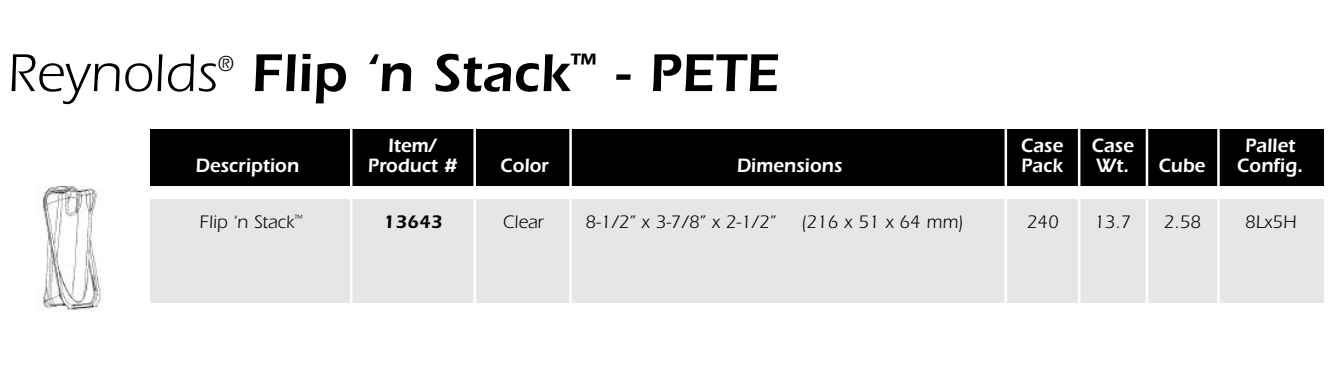
<style>
.page{position:relative;width:1328px;height:383px;background:#fff}
.page>*{position:absolute;margin:0;border:0;box-sizing:border-box;transform-origin:0 0}
.t1{font:600 55px "Itc Eras";color:#000}
.t2{font:55px "Itc Eras";color:#000}
.t3{font:22.5px "Itc Eras";color:#000;scale:.95 1}
.t4{font:600 20px "Itc Eras";color:#fff;scale:.95 1}
.t5{font:18.75px "Itc Eras";color:#000}
.t6{font:600 18.75px "Itc Eras";color:#000}
</style>
<div class="page">
<img style="left:36px;top:186px;width:65px;height:124px">
<div style="left:150px;top:199px;width:1174px;height:104px;background:#e6e6e6"></div>
<hr style="left:0;top:0;width:1px;height:323px;background:#000">
<div style="left:150px;top:129px;width:1174px;height:56px;background:#000"></div>
<hr style="left:350px;top:0;width:2px;height:382px;background:#fff">
<hr style="left:473px;top:0;width:3px;height:382px;background:#fff">
<hr style="left:1004px;top:0;width:3px;height:382px;background:#fff">
<hr style="left:1078px;top:0;width:2px;height:382px;background:#fff">
<hr style="left:1145px;top:0;width:3px;height:382px;background:#fff">
<hr style="left:1217px;top:0;width:2px;height:382px;background:#fff">
<hr style="left:569px;top:0;width:3px;height:382px;background:#fff">
<h1 class="t2" style="left:7px;top:54px;width:212px">Reynolds</h1>
<p class="t3" style="left:217px;top:56px;width:19px">®</p>
<h1 class="t1" style="left:251px;top:54px;width:530px">Flip ‘n Stack<sup>™</sup> - PETE</h1>
<p class="t4" style="left:388px;top:138px;width:52px">Item/</p>
<p class="t4" style="left:1020px;top:138px;width:46px">Case</p>
<p class="t4" style="left:1091px;top:138px;width:46px">Case</p>
<p class="t4" style="left:1245px;top:138px;width:54px">Pallet</p>
<p class="t4" style="left:195px;top:158px;width:110px">Description</p>
<p class="t4" style="left:368px;top:158px;width:95px">Product #</p>
<p class="t4" style="left:500px;top:158px;width:52px">Color</p>
<p class="t4" style="left:736px;top:158px;width:112px">Dimensions</p>
<p class="t4" style="left:1021px;top:158px;width:45px">Pack</p>
<p class="t4" style="left:1095px;top:158px;width:117px">Wt. Cube</p>
<p class="t4" style="left:1236px;top:158px;width:71px">Config.</p>
<p class="t5" style="left:200px;top:215px;width:104px">Flip ‘n Stack<sup>™</sup></p>
<p class="t6" style="left:383px;top:215px;width:61px">13643</p>
<p class="t5" style="left:503px;top:215px;width:42px">Clear</p>
<p class="t5" style="left:585px;top:215px;width:192px">8-1/2” x 3-7/8” x 2-1/2”</p>
<p class="t5" style="left:801px;top:215px;width:164px">(216 x 51 x 64 mm)</p>
<p class="t5" style="left:1027px;top:215px;width:33px">240</p>
<p class="t5" style="left:1094px;top:215px;width:39px">13.7</p>
<p class="t5" style="left:1163px;top:215px;width:39px">2.58</p>
<p class="t5" style="left:1245px;top:215px;width:53px">8Lx5H</p>
</div>
